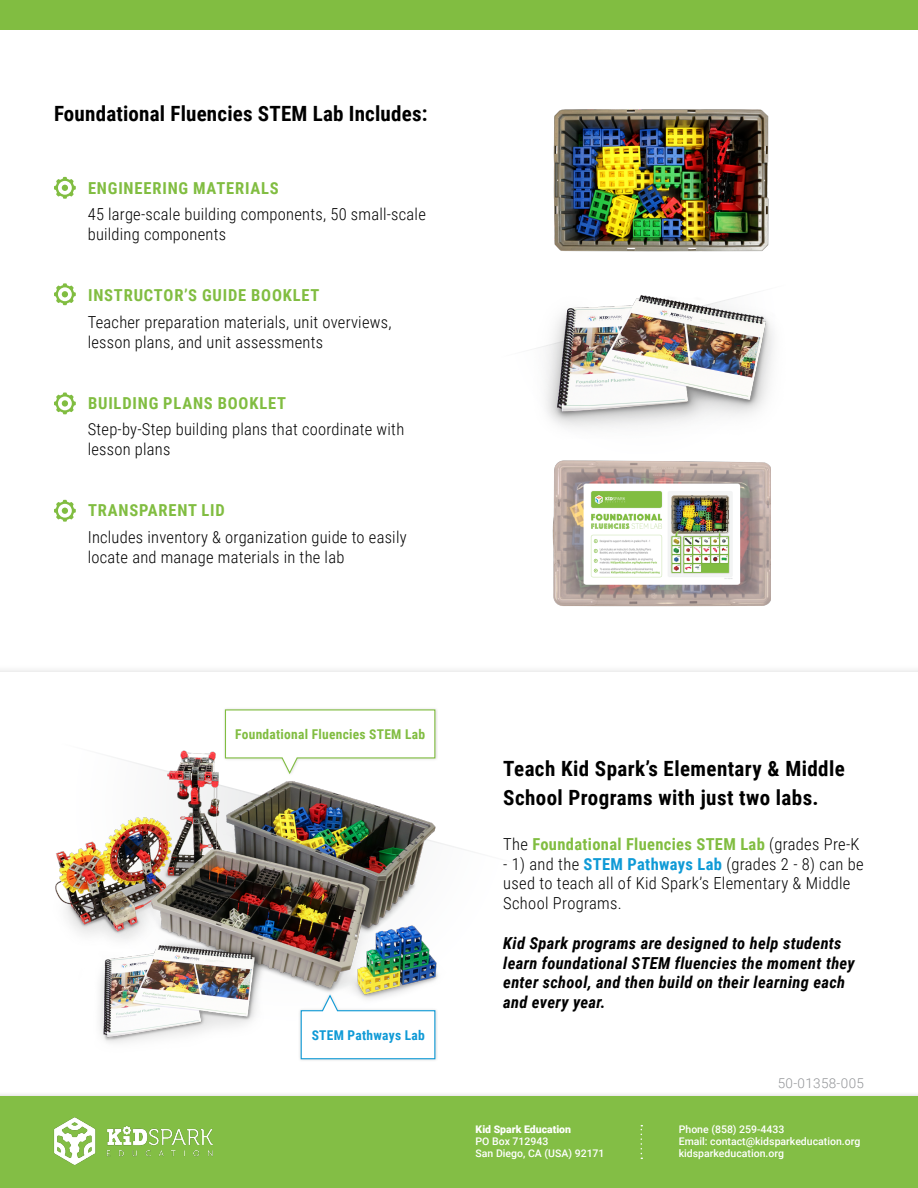
<style>
.page{position:relative;width:918px;height:1188px;background:#fff}
.page>*{position:absolute;margin:0;border:0;box-sizing:border-box;transform-origin:0 0}
.t1{font:700 21px/28.8px "Roboto Condensed";letter-spacing:.02em;color:#000}
.t2{font:300 16.5px/19.8px "Roboto Condensed";letter-spacing:.015em;color:#000}
.t3{font:italic 700 16.5px/19.8px "Roboto Condensed";letter-spacing:.02em;color:#000}
.t4{font:700 16.5px "Roboto Condensed";letter-spacing:.05em;color:#81bd41}
.t5{font:700 16.5px "Roboto Condensed";letter-spacing:.02em;color:#81bd41}
.t6{font:700 13.5px "Roboto Condensed";letter-spacing:.02em;color:#81bd41}
.t7{font:700 13.5px "Roboto Condensed";letter-spacing:.02em;color:#0f9ad6}
.t8{font:300 13.5px "Roboto";letter-spacing:.025em;color:#939598}
.t9{font:500 10.5px/12px "Roboto";color:#fff}
.t10{font:900 10.5px "Roboto";color:#fff}
.s1{font-weight:300;color:#000}
.s2{font-weight:700;color:#0f9ad6}
</style>
<div class="page">
<svg style="left:54px;top:177px;width:22px;height:22px"></svg>
<svg style="left:54px;top:283px;width:22px;height:22px"></svg>
<svg style="left:54px;top:393px;width:22px;height:21px"></svg>
<div style="left:62px;top:400px;width:6px;height:7px;background:#81bd41;border-radius:50%"></div>
<svg style="left:54px;top:500px;width:22px;height:22px"></svg>
<div style="left:0;top:1091px;width:918px;height:97px;background:#f5f5f5"></div>
<div style="left:0;top:1096px;width:918px;height:92px;background:#81bd41"></div>
<svg style="left:641px;top:1125px;width:1px;height:34px"></svg>
<img style="left:54px;top:1117px;width:159px;height:48px">
<div style="left:0;top:0;width:918px;height:30px;background:#81bd41"></div>
<div style="left:222px;top:706px;width:216px;height:70px;background:#000;opacity:.15"></div>
<svg style="left:224px;top:709px;width:212px;height:40px"></svg>
<div style="left:298px;top:992px;width:140px;height:70px;background:#f4f4f4"></div>
<svg style="left:300px;top:1053px;width:136px;height:7px"></svg>
<img style="left:55px;top:749px;width:407px;height:304px">
<img style="left:535px;top:293px;width:239px;height:135px">
<img style="left:553px;top:109px;width:216px;height:143px">
<img style="left:553px;top:460px;width:218px;height:147px">
<p class="t1" style="left:54px;top:98px;width:375px">Foundational Fluencies STEM Lab Includes:</p>
<p class="t4" style="left:88px;top:176px;width:192px">ENGINEERING MATERIALS</p>
<p class="t2" style="left:88px;top:204px;width:340px">45 large-scale building components, 50 small-scale building components</p>
<p class="t4" style="left:88px;top:284px;width:233px">INSTRUCTOR’S GUIDE BOOKLET</p>
<p class="t2" style="left:88px;top:311px;width:305px">Teacher preparation materials, unit overviews, lesson plans, and unit assessments</p>
<p class="t4" style="left:88px;top:391px;width:200px">BUILDING PLANS BOOKLET</p>
<p class="t2" style="left:88px;top:419px;width:318px">Step-by-Step building plans that coordinate with lesson plans</p>
<p class="t4" style="left:88px;top:499px;width:138px">TRANSPARENT LID</p>
<p class="t2" style="left:88px;top:527px;width:320px">Includes inventory &amp; organization guide to easily locate and manage materials in the lab</p>
<p class="t6" style="left:235px;top:725px;width:191px">Foundational Fluencies STEM Lab</p>
<p class="t7" style="left:312px;top:1025px;width:115px">STEM Pathways Lab</p>
<p class="t1" style="left:503px;top:753px;width:343px">Teach Kid Spark’s Elementary &amp; Middle<br>School Programs with just two labs.</p>
<p class="t5" style="left:503px;top:832px;width:358px"><span class="s1">The</span> Foundational Fluencies STEM Lab <span class="s1">(grades Pre-K</span></p>
<p class="t2" style="left:503px;top:853px;width:362px">- 1) and the <span class="s2">STEM Pathways Lab</span> (grades 2 - 8) can be used to teach all of Kid Spark’s Elementary &amp; Middle<br>School Programs.</p>
<p class="t3" style="left:503px;top:933px;width:353px">Kid Spark programs are designed to help students learn foundational STEM fluencies the moment they enter school, and then build on their learning each and every year.</p>
<p class="t10" style="left:476px;top:1122px;width:97px">Kid Spark Education</p>
<p class="t9" style="left:476px;top:1135px;width:130px">PO Box 712943<br>San Diego, CA (USA) 92171</p>
<p class="t8" style="left:778px;top:1074px;width:88px">50-01358-005</p>
<p class="t9" style="left:679px;top:1123px;width:183px">Phone (858) 259-4433<br>Email: contact@kidsparkeducation.org kidsparkeducation.org</p>
</div>
